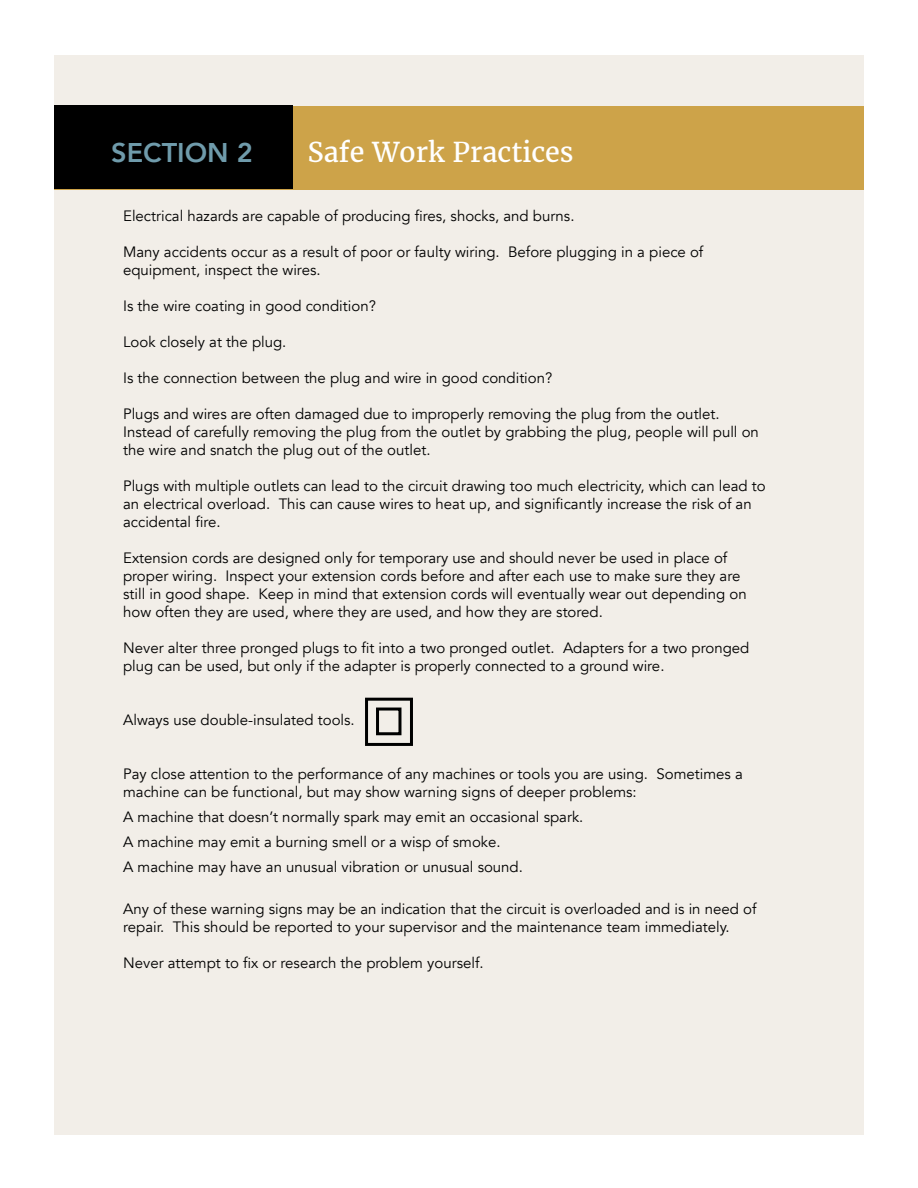
<style>
.page{position:relative;width:918px;height:1188px;background:#fff}
.page>*{position:absolute;margin:0;border:0;box-sizing:border-box;transform-origin:0 0}
.t1{font:27px "Merriweather";color:#fff}
.t2{font:800 27px "Avenir";color:#6f9bab}
.t3{font:15px/18px "Avenir";color:#000}
</style>
<div class="page">
<div style="left:54px;top:55px;width:810px;height:1080px;background:#f2eee8"></div>
<div style="left:54px;top:106px;width:810px;height:84px;background:#cda349"></div>
<div style="left:54px;top:106px;width:239px;height:83px;background:#000"></div>
<div style="left:365px;top:698px;width:48px;height:48px;border:3px solid #000"></div>
<div style="left:376px;top:708px;width:25px;height:27px;border:3px solid #000"></div>
<h1 class="t2" style="left:111px;top:132px;width:143px">SECTION 2</h1>
<h1 class="t1" style="left:308px;top:135px;width:267px">Safe Work Practices</h1>
<p class="t3" style="left:123px;top:207px;width:453px">Electrical hazards are capable of producing fires, shocks, and burns.</p>
<p class="t3" style="left:123px;top:243px;width:582px">Many accidents occur as a result of poor or faulty wiring. Before plugging in a piece of equipment, inspect the wires.</p>
<p class="t3" style="left:123px;top:297px;width:254px">Is the wire coating in good condition?</p>
<p class="t3" style="left:123px;top:333px;width:165px">Look closely at the plug.</p>
<p class="t3" style="left:123px;top:369px;width:431px">Is the connection between the plug and wire in good condition?</p>
<p class="t3" style="left:123px;top:405px;width:637px">Plugs and wires are often damaged due to improperly removing the plug from the outlet.<br>Instead of carefully removing the plug from the outlet by grabbing the plug, people will pull on the wire and snatch the plug out of the outlet.</p>
<p class="t3" style="left:123px;top:477px;width:644px">Plugs with multiple outlets can lead to the circuit drawing too much electricity, which can lead to an electrical overload. This can cause wires to heat up, and significantly increase the risk of an accidental fire.</p>
<p class="t3" style="left:123px;top:549px;width:625px">Extension cords are designed only for temporary use and should never be used in place of proper wiring. Inspect your extension cords before and after each use to make sure they are still in good shape. Keep in mind that extension cords will eventually wear out depending on how often they are used, where they are used, and how they are stored.</p>
<p class="t3" style="left:123px;top:639px;width:628px">Never alter three pronged plugs to fit into a two pronged outlet. Adapters for a two pronged plug can be used, but only if the adapter is properly connected to a ground wire.</p>
<p class="t3" style="left:123px;top:711px;width:233px">Always use double-insulated tools.</p>
<p class="t3" style="left:123px;top:765px;width:621px">Pay close attention to the performance of any machines or tools you are using. Sometimes a machine can be functional, but may show warning signs of deeper problems:</p>
<p class="t3" style="left:123px;top:805px;width:462px;line-height:24.8px">A machine that doesn’t normally spark may emit an occasional spark.<br>A machine may emit a burning smell or a wisp of smoke.<br>A machine may have an unusual vibration or unusual sound.</p>
<p class="t3" style="left:123px;top:900px;width:635px">Any of these warning signs may be an indication that the circuit is overloaded and is in need of repair. This should be reported to your supervisor and the maintenance team immediately.</p>
<p class="t3" style="left:123px;top:954px;width:362px">Never attempt to fix or research the problem yourself.</p>
</div>
